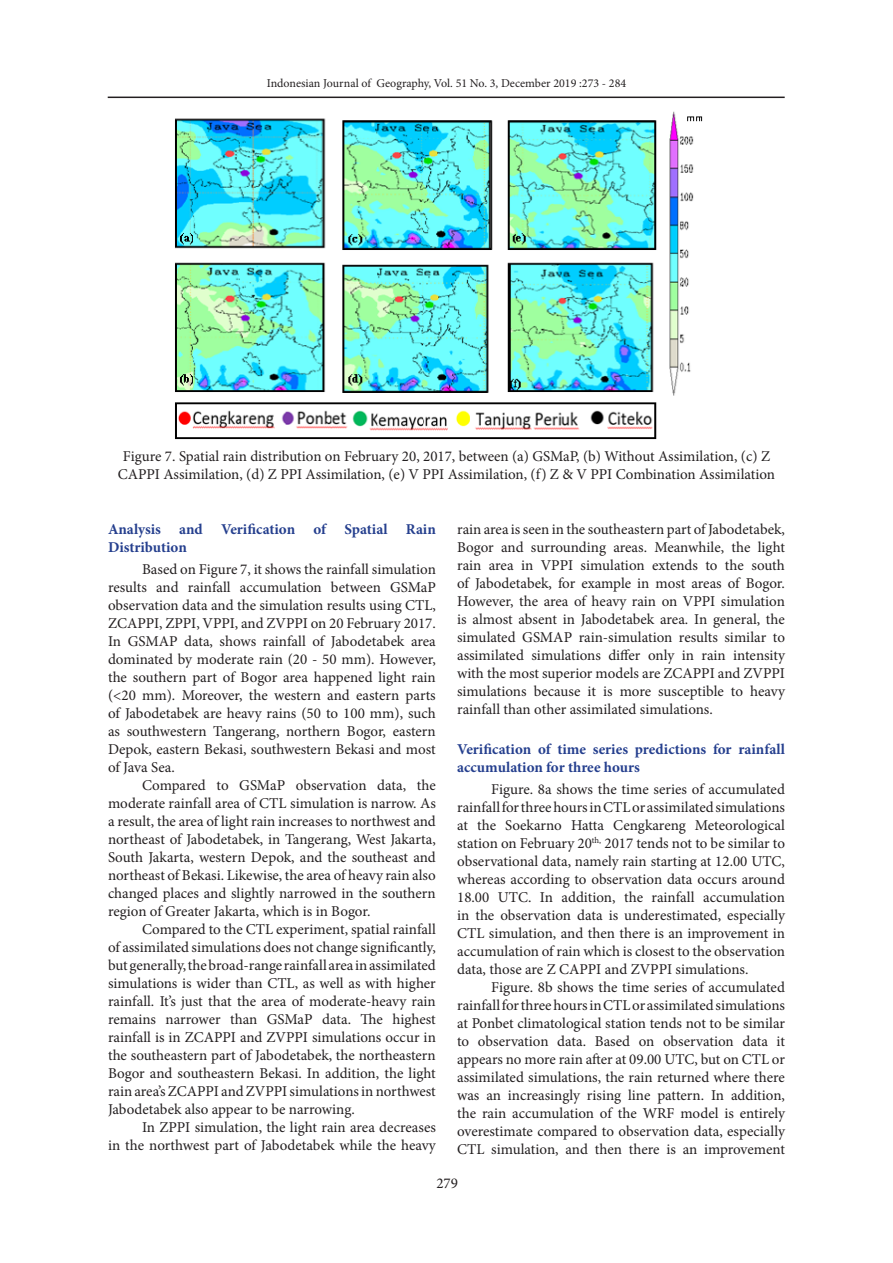
<style>
.page{position:relative;width:893px;height:1263px;background:#fff}
.page>*{position:absolute;margin:0;border:0;box-sizing:border-box;transform-origin:0 0}
.Teks{font:15px/18px "Minion Pro";color:#231f20;text-align:justify}
.Table{font:15px/18px "Minion Pro";color:#231f20;text-align:center}
.Sub_Normal{font:700 15px/18px "Minion Pro";color:#253f8e}
.t1{font:12px "Minion Pro";color:#231f20}
</style>
<div class="page">
<hr style="left:108px;top:97px;width:677px;height:1px;background:#231f20">
<img style="left:175px;top:111px;width:528px;height:329px">
<p class="t1" style="left:267px;top:76px;width:361px">Indonesian Journal of Geography, Vol. 51 No. 3, December 2019 :273 - 284</p>
<p class="Table" style="left:118px;top:447px;width:659px">Figure 7. Spatial rain distribution on February 20, 2017, between (a) GSMaP, (b) Without Assimilation, (c) Z<br>CAPPI Assimilation, (d) Z PPI Assimilation, (e) V PPI Assimilation, (f) Z &amp; V PPI Combination Assimilation</p>
<p class="Sub_Normal" style="left:108px;top:520px;width:329px">Analysis and Verification of Spatial Rain<br>Distribution</p>
<p class="Teks" style="left:108px;top:560px;width:329px;text-indent:34px">Based on Figure 7, it shows the rainfall simulation results and rainfall accumulation between GSMaP observation data and the simulation results using CTL, ZCAPPI, ZPPI, VPPI, and ZVPPI on 20 February 2017.<br>In GSMAP data, shows rainfall of Jabodetabek area dominated by moderate rain (20 - 50 mm). However, the southern part of Bogor area happened light rain (&lt;20 mm). Moreover, the western and eastern parts of Jabodetabek are heavy rains (50 to 100 mm), such as southwestern Tangerang, northern Bogor, eastern Depok, eastern Bekasi, southwestern Bekasi and most of Java Sea.</p>
<p class="Teks" style="left:108px;top:776px;width:329px;text-indent:34px">Compared to GSMaP observation data, the moderate rainfall area of CTL simulation is narrow. As a result, the area of light rain increases to northwest and northeast of Jabodetabek, in Tangerang, West Jakarta, South Jakarta, western Depok, and the southeast and northeast of Bekasi. Likewise, the area of heavy rain also changed places and slightly narrowed in the southern region of Greater Jakarta, which is in Bogor.</p>
<p class="Teks" style="left:108px;top:920px;width:329px;text-indent:34px">Compared to the CTL experiment, spatial rainfall of assimilated simulations does not change significantly, but generally, the broad-range rainfall area in assimilated simulations is wider than CTL, as well as with higher rainfall. It’s just that the area of moderate-heavy rain remains narrower than GSMaP data. The highest rainfall is in ZCAPPI and ZVPPI simulations occur in the southeastern part of Jabodetabek, the northeastern Bogor and southeastern Bekasi. In addition, the light rain area’s ZCAPPI and ZVPPI simulations in northwest Jabodetabek also appear to be narrowing.</p>
<p class="Teks" style="left:108px;top:1118px;width:329px;text-align:right">In ZPPI simulation, the light rain area decreases<br>in the northwest part of Jabodetabek while the heavy</p>
<p class="Teks" style="left:457px;top:520px;width:329px">rain area is seen in the southeastern part of Jabodetabek, Bogor and surrounding areas. Meanwhile, the light rain area in VPPI simulation extends to the south of Jabodetabek, for example in most areas of Bogor.<br>However, the area of heavy rain on VPPI simulation is almost absent in Jabodetabek area. In general, the simulated GSMAP rain-simulation results similar to assimilated simulations differ only in rain intensity with the most superior models are ZCAPPI and ZVPPI simulations because it is more susceptible to heavy rainfall than other assimilated simulations.</p>
<p class="Sub_Normal" style="left:457px;top:740px;width:329px">Verification of time series predictions for rainfall accumulation for three hours</p>
<p class="Teks" style="left:457px;top:781px;width:329px;text-indent:34px">Figure. 8a shows the time series of accumulated rainfall for three hours in CTL or assimilated simulations at the Soekarno Hatta Cengkareng Meteorological station on February 20<sup>th,</sup> 2017 tends not to be similar to observational data, namely rain starting at 12.00 UTC, whereas according to observation data occurs around 18.00 UTC. In addition, the rainfall accumulation in the observation data is underestimated, especially CTL simulation, and then there is an improvement in accumulation of rain which is closest to the observation data, those are Z CAPPI and ZVPPI simulations.</p>
<p class="Teks" style="left:457px;top:979px;width:329px;text-indent:34px">Figure. 8b shows the time series of accumulated rainfall for three hours in CTL or assimilated simulations at Ponbet climatological station tends not to be similar to observation data. Based on observation data it appears no more rain after at 09.00 UTC, but on CTL or assimilated simulations, the rain returned where there was an increasingly rising line pattern. In addition, the rain accumulation of the WRF model is entirely overestimate compared to observation data, especially CTL simulation, and then there is an improvement</p>
<p class="Teks" style="left:436px;top:1174px;width:23px">279</p>
</div>
